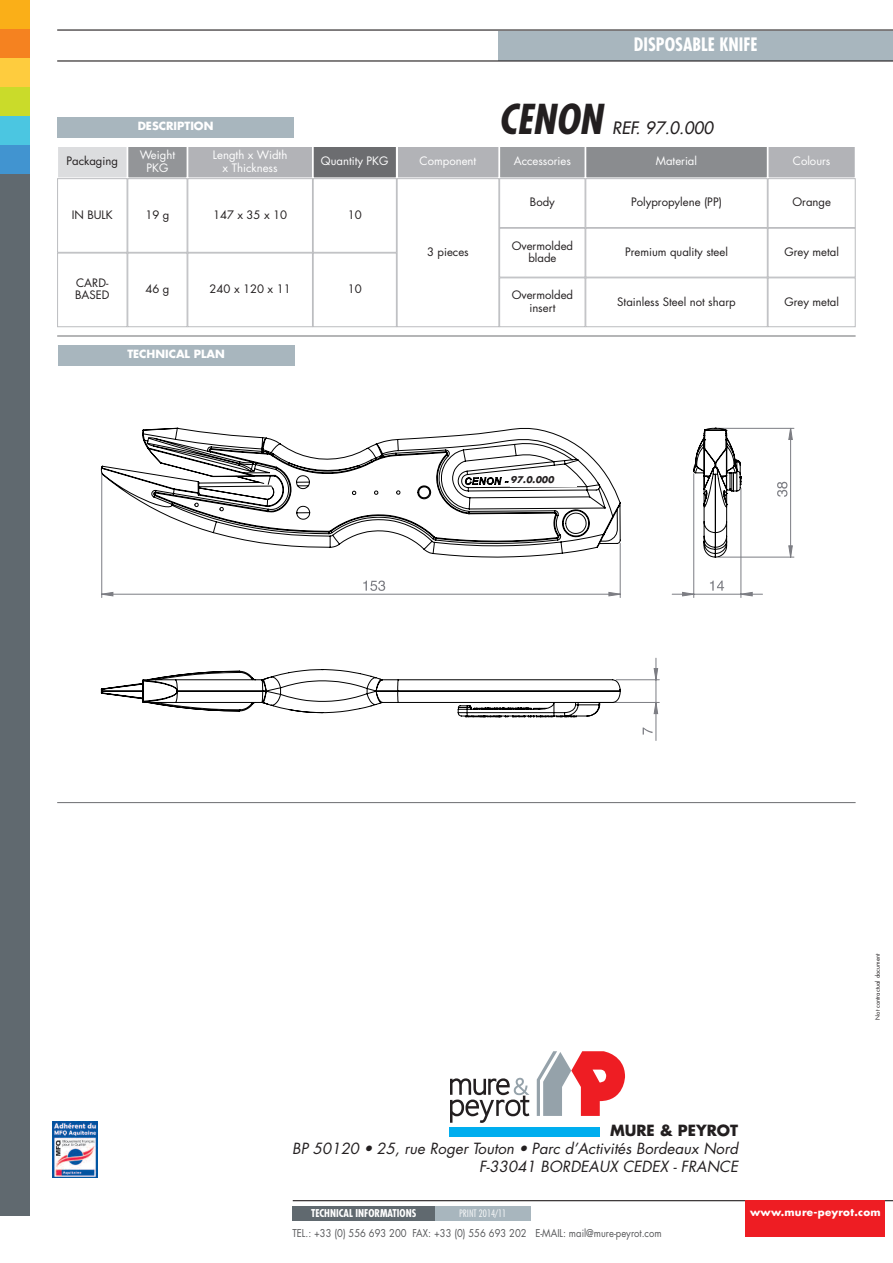
<style>
.page{position:relative;width:893px;height:1263px;background:#fff}
.page>*{position:absolute;margin:0;border:0;box-sizing:border-box;transform-origin:0 0}
.t1{font:italic 700 condensed 40.05px "Futura";letter-spacing:.005em;color:#231f20}
.t2{font:700 condensed 18px "Futura";color:#fff}
.t3{font:italic 16.65px "Futura";letter-spacing:.005em;color:#231f20}
.t4{font:italic 15px/18px "Futura";letter-spacing:.005em;color:#231f20;text-align:right}
.t5{font:700 15px "Futura";color:#231f20}
.t6{font:11.4px/12.5px "Futura";color:#231f20;text-align:center}
.t7{font:11.4px/12.5px "Futura";color:#fff;text-align:center}
.t8{font:700 10.95px "Futura";color:#fff}
.t9{font:10.5px "Futura";color:#57585a;scale:.9 1}
.t10{font:700 condensed 10.5px "Futura";color:#fff}
.t11{font:300 condensed 10.5px "Futura BT";color:#fff}
.t12{font:700 10.35px "Futura";letter-spacing:.025em;color:#fff}
.t13{font:italic 700 9px "Futura";color:#231f20}
.t14{font:5.85px "Futura";color:#231f20}
</style>
<div class="page">
<div style="left:0;top:0;width:29px;height:29px;background:#faaf18"></div>
<div style="left:0;top:29px;width:29px;height:29px;background:#f58220"></div>
<div style="left:0;top:58px;width:29px;height:29px;background:#fecc3e"></div>
<div style="left:0;top:87px;width:29px;height:29px;background:#cadb2a"></div>
<div style="left:0;top:116px;width:29px;height:29px;background:#4bc6e1"></div>
<div style="left:0;top:145px;width:29px;height:29px;background:#4194d0"></div>
<div style="left:0;top:174px;width:29px;height:1041px;background:#60696f"></div>
<hr style="left:293px;top:1200px;width:600px;height:1px;background:#231f20">
<div style="left:746px;top:1200px;width:139px;height:37px;background:#ee1d23"></div>
<div style="left:58px;top:147px;width:69px;height:31px;background:#dcdddf"></div>
<div style="left:57px;top:146px;width:70px;height:32px;border:1px solid #fff"></div>
<div style="left:128px;top:147px;width:59px;height:31px;background:#939598"></div>
<div style="left:127px;top:146px;width:60px;height:32px;border:1px solid #fff"></div>
<div style="left:188px;top:147px;width:124px;height:31px;background:#b2b3b7"></div>
<div style="left:187px;top:146px;width:126px;height:32px;border:1px solid #fff"></div>
<div style="left:314px;top:147px;width:82px;height:31px;background:#6c6d70"></div>
<div style="left:313px;top:146px;width:84px;height:32px;border:1px solid #fff"></div>
<div style="left:500px;top:147px;width:85px;height:31px;background:#9d9fa2"></div>
<div style="left:499px;top:146px;width:86px;height:32px;border:1px solid #fff"></div>
<div style="left:586px;top:147px;width:181px;height:31px;background:#8a8c8f"></div>
<div style="left:585px;top:146px;width:183px;height:32px;border:1px solid #fff"></div>
<div style="left:397px;top:147px;width:101px;height:31px;background:#b2b3b7"></div>
<div style="left:397px;top:146px;width:102px;height:32px;border:1px solid #fff"></div>
<div style="left:397px;top:178px;width:102px;height:149px;border:1px solid #bcbdc0"></div>
<div style="left:57px;top:178px;width:70px;height:75px;border:1px solid #bcbdc0"></div>
<div style="left:127px;top:178px;width:60px;height:75px;border:1px solid #bcbdc0"></div>
<div style="left:187px;top:178px;width:126px;height:75px;border:1px solid #bcbdc0"></div>
<div style="left:313px;top:178px;width:84px;height:75px;border:1px solid #bcbdc0"></div>
<div style="left:57px;top:253px;width:70px;height:74px;border:1px solid #bcbdc0"></div>
<div style="left:127px;top:253px;width:60px;height:74px;border:1px solid #bcbdc0"></div>
<div style="left:187px;top:253px;width:126px;height:74px;border:1px solid #bcbdc0"></div>
<div style="left:313px;top:253px;width:84px;height:74px;border:1px solid #bcbdc0"></div>
<div style="left:499px;top:178px;width:86px;height:50px;border:1px solid #bcbdc0"></div>
<div style="left:585px;top:178px;width:183px;height:50px;border:1px solid #bcbdc0"></div>
<div style="left:768px;top:147px;width:87px;height:31px;background:#b2b3b7"></div>
<div style="left:768px;top:146px;width:88px;height:32px;border:1px solid #fff"></div>
<div style="left:768px;top:178px;width:88px;height:50px;border:1px solid #bcbdc0"></div>
<div style="left:499px;top:228px;width:86px;height:49px;border:1px solid #bcbdc0"></div>
<div style="left:585px;top:228px;width:183px;height:49px;border:1px solid #bcbdc0"></div>
<div style="left:768px;top:228px;width:88px;height:49px;border:1px solid #bcbdc0"></div>
<div style="left:499px;top:277px;width:86px;height:50px;border:1px solid #bcbdc0"></div>
<div style="left:585px;top:277px;width:183px;height:50px;border:1px solid #bcbdc0"></div>
<div style="left:768px;top:277px;width:88px;height:50px;border:1px solid #bcbdc0"></div>
<img style="left:53px;top:1121px;width:45px;height:57px">
<svg style="left:450px;top:1078px;width:79px;height:45px"></svg>
<svg style="left:537px;top:1051px;width:88px;height:65px"></svg>
<div style="left:449px;top:1127px;width:151px;height:10px;background:#00aeef"></div>
<div style="left:57px;top:117px;width:237px;height:21px;background:#a8b6be"></div>
<div style="left:498px;top:31px;width:395px;height:29px;background:#a8b6be"></div>
<hr style="left:57px;top:29px;width:836px;height:2px;background:#231f20">
<hr style="left:57px;top:60px;width:836px;height:2px;background:#231f20">
<div style="left:58px;top:345px;width:236px;height:21px;background:#a8b6be"></div>
<svg style="left:643px;top:727px;width:9px;height:7px"></svg>
<hr style="left:693px;top:474px;width:1px;height:123px;background:#7c7d83">
<hr style="left:741px;top:488px;width:1px;height:109px;background:#7c7d83">
<hr style="left:620px;top:543px;width:1px;height:54px;background:#7c7d83">
<hr style="left:101px;top:472px;width:1px;height:125px;background:#7c7d83">
<hr style="left:719px;top:557px;width:75px;height:1px;background:#7c7d83">
<hr style="left:719px;top:428px;width:75px;height:1px;background:#7c7d83">
<hr style="left:590px;top:702px;width:69px;height:1px;background:#7c7d83">
<hr style="left:616px;top:679px;width:43px;height:1px;background:#7c7d83">
<hr style="left:656px;top:702px;width:1px;height:38px;background:#7c7d83">
<svg style="left:672px;top:580px;width:90px;height:17px"></svg>
<svg style="left:101px;top:580px;width:520px;height:17px"></svg>
<svg style="left:777px;top:428px;width:16px;height:130px"></svg>
<svg style="left:653px;top:658px;width:5px;height:56px"></svg>
<svg style="left:101px;top:428px;width:520px;height:130px"></svg>
<svg style="left:101px;top:669px;width:520px;height:48px"></svg>
<svg style="left:693px;top:428px;width:49px;height:130px"></svg>
<hr style="left:57px;top:802px;width:799px;height:1px;background:#6c6d70">
<hr style="left:57px;top:336px;width:799px;height:1px;background:#6c6d70">
<div style="left:510px;top:476px;width:67px;height:10px;background:#fff"></div>
<div style="left:292px;top:1206px;width:143px;height:15px;background:#60696f"></div>
<div style="left:435px;top:1206px;width:95px;height:15px;background:#a8b6be"></div>
<p class="t8" style="left:138px;top:121px;width:77px">DESCRIPTION</p>
<h2 class="t2" style="left:634px;top:36px;width:125px">DISPOSABLE KNIFE</h2>
<h1 class="t1" style="left:498px;top:101px;width:105px">CENON</h1>
<h3 class="t3" style="left:612px;top:119px;width:102px">REF. 97.0.000</h3>
<p class="t6" style="left:66px;top:156px;width:53px">Packaging</p>
<p class="t7" style="left:140px;top:150px;width:37px">Weight<br>PKG</p>
<p class="t7" style="left:213px;top:150px;width:76px">Length x Width x Thickness</p>
<p class="t7" style="left:321px;top:156px;width:69px">Quantity PKG</p>
<p class="t7" style="left:420px;top:156px;width:58px">Component</p>
<p class="t7" style="left:514px;top:156px;width:59px">Accessories</p>
<p class="t7" style="left:656px;top:156px;width:43px">Material</p>
<p class="t6" style="left:72px;top:209px;width:42px">IN BULK</p>
<p class="t6" style="left:145px;top:209px;width:26px">19 g</p>
<p class="t6" style="left:213px;top:209px;width:76px">147 x 35 x 10</p>
<p class="t6" style="left:348px;top:209px;width:15px">10</p>
<p class="t6" style="left:530px;top:197px;width:26px">Body</p>
<p class="t6" style="left:631px;top:197px;width:92px">Polypropylene (PP)</p>
<p class="t7" style="left:793px;top:156px;width:39px">Colours</p>
<p class="t6" style="left:792px;top:197px;width:40px">Orange</p>
<p class="t6" style="left:75px;top:277px;width:36px;text-align:left">CARD-<br>BASED</p>
<p class="t6" style="left:145px;top:284px;width:26px">46 g</p>
<p class="t6" style="left:210px;top:284px;width:83px">240 x 120 x 11</p>
<p class="t6" style="left:348px;top:284px;width:15px">10</p>
<p class="t8" style="left:127px;top:349px;width:99px">TECHNICAL PLAN</p>
<p class="t6" style="left:427px;top:246px;width:43px">3 pieces</p>
<p class="t6" style="left:512px;top:240px;width:63px">Overmolded blade</p>
<p class="t6" style="left:625px;top:246px;width:104px">Premium quality steel</p>
<p class="t6" style="left:784px;top:246px;width:56px">Grey metal</p>
<p class="t6" style="left:512px;top:290px;width:63px">Overmolded insert</p>
<p class="t6" style="left:617px;top:296px;width:120px">Stainless Steel not sharp</p>
<p class="t6" style="left:784px;top:296px;width:56px">Grey metal</p>
<p class="t13" style="left:510px;top:476px;width:45px">97.0.000</p>
<h3 class="t5" style="left:610px;top:1123px;width:130px">MURE &amp; PEYROT</h3>
<h3 class="t4" style="left:292px;top:1141px;width:447px">BP 50120 • 25, rue Roger Touton • Parc d’Activités Bordeaux Nord<br>F-33041 BORDEAUX CEDEX - FRANCE</h3>
<p class="t14" style="left:875px;top:1019px;width:67px;rotate:-90deg">Not contractual document</p>
<p class="t10" style="left:311px;top:1208px;width:107px">TECHNICAL INFORMATIONS</p>
<p class="t11" style="left:459px;top:1209px;width:49px">PRINT 2014/11</p>
<p class="t9" style="left:292px;top:1228px;width:412px">TEL.: +33 (0) 556 693 200 FAX: +33 (0) 556 693 202 E-MAIL: mail@mure-peyrot.com</p>
<p class="t12" style="left:750px;top:1207px;width:132px">www.mure-peyrot.com</p>
</div>
